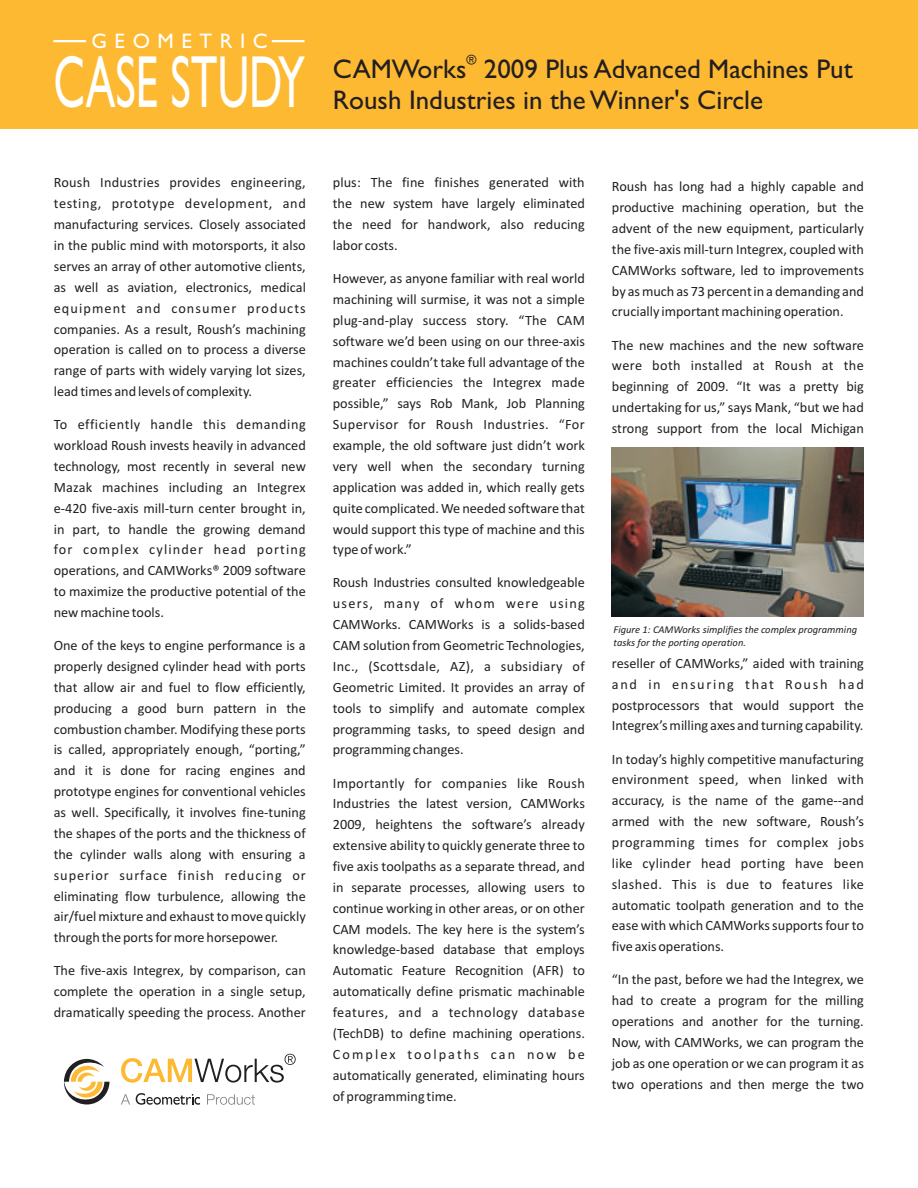
<style>
.page{position:relative;width:918px;height:1188px;background:#fff}
.page>*{position:absolute;margin:0;border:0;box-sizing:border-box;transform-origin:0 0}
.t1{font:74.25px "Gill Sans";color:#fff;scale:.6 1}
.t2{font:27px/31.3px "Gill Sans";color:#231f20}
.t3{font:21px "Gill Sans";letter-spacing:.36em;color:#fff}
.t4{font:14.25px/20.9px "Calibri";color:#231f20;text-align:justify}
.t5{font:13.5px "Gill Sans";color:#231f20}
.t6{font:italic 10.5px/12.8px "Calibri";color:#231f20}
</style>
<div class="page">
<img style="left:612px;top:447px;width:252px;height:169px">
<div style="left:0;top:0;width:918px;height:129px;background:#fdb931"></div>
<hr style="left:272px;top:40px;width:33px;height:2px;background:#fff">
<hr style="left:53px;top:40px;width:33px;height:2px;background:#fff">
<svg style="left:64px;top:1054px;width:232px;height:51px"></svg>
<h3 class="t3" style="left:91px;top:34px;width:178px">GEOMETRIC</h3>
<h1 class="t1" style="left:53px;top:56px;width:421px">CASE STUDY</h1>
<p class="t5" style="left:466px;top:55px;width:11px">®</p>
<h2 class="t2" style="left:333px;top:56px;width:521px">CAMWorks 2009 Plus Advanced Machines Put<br>Roush Industries in the Winner's Circle</h2>
<p class="t4" style="left:54px;top:173px;width:254px">Roush Industries provides engineering, testing, prototype development, and manufacturing services. Closely associated in the public mind with motorsports, it also serves an array of other automotive clients, as well as aviation, electronics, medical equipment and consumer products companies. As a result, Roush’s machining operation is called on to process a diverse range of parts with widely varying lot sizes, lead times and levels of complexity.</p>
<p class="t4" style="left:54px;top:415px;width:254px">To efficiently handle this demanding workload Roush invests heavily in advanced technology, most recently in several new Mazak machines including an Integrex e-420 five-axis mill-turn center brought in, in part, to handle the growing demand for complex cylinder head porting operations, and CAMWorks® 2009 software to maximize the productive potential of the new machine tools.</p>
<p class="t4" style="left:54px;top:636px;width:254px">One of the keys to engine performance is a properly designed cylinder head with ports that allow air and fuel to flow efficiently, producing a good burn pattern in the combustion chamber. Modifying these ports is called, appropriately enough, “porting,” and it is done for racing engines and prototype engines for conventional vehicles as well. Specifically, it involves fine-tuning the shapes of the ports and the thickness of the cylinder walls along with ensuring a superior surface finish reducing or eliminating flow turbulence, allowing the air/fuel mixture and exhaust to move quickly through the ports for more horsepower.</p>
<p class="t4" style="left:54px;top:961px;width:254px">The five-axis Integrex, by comparison, can complete the operation in a single setup, dramatically speeding the process. Another</p>
<p class="t4" style="left:333px;top:173px;width:254px">plus: The fine finishes generated with the new system have largely eliminated the need for handwork, also reducing labor costs.</p>
<p class="t4" style="left:333px;top:269px;width:254px">However, as anyone familiar with real world machining will surmise, it was not a simple plug-and-play success story. “The CAM software we’d been using on our three-axis machines couldn’t take full advantage of the greater efficiencies the Integrex made possible,” says Rob Mank, Job Planning Supervisor for Roush Industries. “For example, the old software just didn’t work very well when the secondary turning application was added in, which really gets quite complicated. We needed software that would support this type of machine and this type of work.”</p>
<p class="t4" style="left:333px;top:573px;width:254px">Roush Industries consulted knowledgeable users, many of whom were using CAMWorks. CAMWorks is a solids-based CAM solution from Geometric Technologies, Inc., (Scottsdale, AZ), a subsidiary of Geometric Limited. It provides an array of tools to simplify and automate complex programming tasks, to speed design and programming changes.</p>
<p class="t4" style="left:333px;top:774px;width:254px">Importantly for companies like Roush Industries the latest version, CAMWorks 2009, heightens the software’s already extensive ability to quickly generate three to five axis toolpaths as a separate thread, and in separate processes, allowing users to continue working in other areas, or on other CAM models. The key here is the system’s knowledge-based database that employs Automatic Feature Recognition (AFR) to automatically define prismatic machinable features, and a technology database (TechDB) to define machining operations.<br>Complex toolpaths can now be automatically generated, eliminating hours of programming time.</p>
<p class="t4" style="left:612px;top:177px;width:254px">Roush has long had a highly capable and productive machining operation, but the advent of the new equipment, particularly the five-axis mill-turn Integrex, coupled with CAMWorks software, led to improvements by as much as 73 percent in a demanding and crucially important machining operation.</p>
<p class="t4" style="left:612px;top:336px;width:254px">The new machines and the new software were both installed at Roush at the beginning of 2009. “It was a pretty big undertaking for us,” says Mank, “but we had strong support from the local Michigan</p>
<p class="t6" style="left:614px;top:624px;width:245px">Figure 1: CAMWorks simplifies the complex programming tasks for the porting operation.</p>
<p class="t4" style="left:612px;top:654px;width:254px">reseller of CAMWorks,” aided with training and in ensuring that Roush had postprocessors that would support the Integrex’s milling axes and turning capability.</p>
<p class="t4" style="left:612px;top:750px;width:254px">In today’s highly competitive manufacturing environment speed, when linked with accuracy, is the name of the game--and armed with the new software, Roush’s programming times for complex jobs like cylinder head porting have been slashed. This is due to features like automatic toolpath generation and to the ease with which CAMWorks supports four to five axis operations.</p>
<p class="t4" style="left:612px;top:970px;width:254px">“In the past, before we had the Integrex, we had to create a program for the milling operations and another for the turning.<br>Now, with CAMWorks, we can program the job as one operation or we can program it as two operations and then merge the two</p>
</div>
